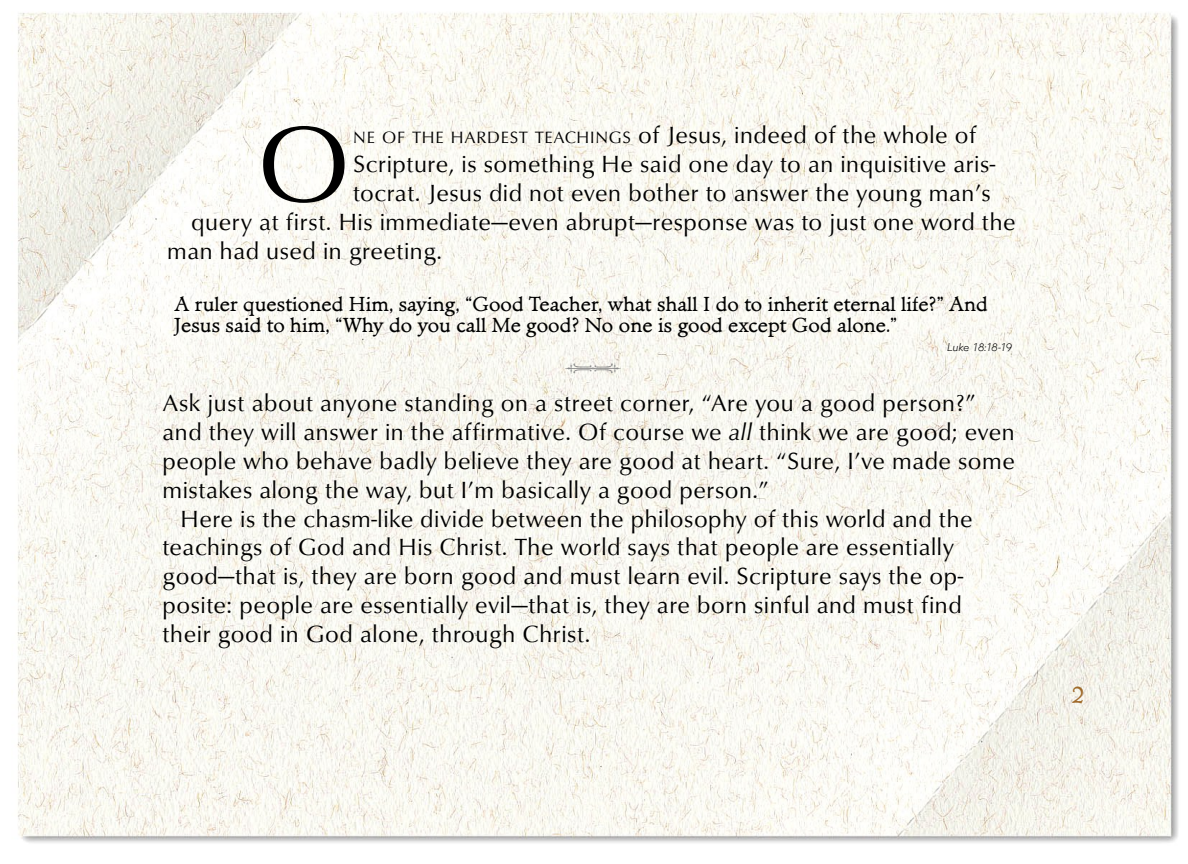
<style>
.page{position:relative;width:1188px;height:864px;background:#fff}
.page>*{position:absolute;margin:0;border:0;box-sizing:border-box;transform-origin:0 0}
.t1{font:109.8px "URW Classico T";color:#000}
.t2{font:24px "URW Classico T";letter-spacing:.025em;color:#000}
.t3{font:21px/21px "Minister T";letter-spacing:.005em;color:#000}
.t4{font:12px "Martin Got URWT Ligh Ital";letter-spacing:-.02em;color:#000}
.s1{font-size:16.8px}
.s2{font-style:italic}
</style>
<div class="page">
<img style="left:17px;top:12px;width:1161px;height:831px">
<svg style="left:1072px;top:687px;width:11px;height:16px"></svg>
<svg style="left:565px;top:363px;width:56px;height:10px"></svg>
<h1 class="t1" style="left:257px;top:99px;width:95px">O</h1>
<p class="t2" style="left:353px;top:121px;width:625px"><span class="s1">ne of the hardest teachings</span> of Jesus, indeed of the whole of</p>
<p class="t2" style="left:353px;top:150px;width:644px">Scripture, is something He said one day to an inquisitive aris-</p>
<p class="t2" style="left:353px;top:179px;width:639px">tocrat. Jesus did not even bother to answer the young man’s</p>
<p class="t2" style="left:191px;top:208px;width:826px">query at first. His immediate—even abrupt—response was to just one word the</p>
<p class="t2" style="left:167px;top:236px;width:276px">man had used in greeting.</p>
<p class="t3" style="left:174px;top:293px;width:815px">A ruler questioned Him, saying, “Good Teacher, what shall I do to inherit eternal life?” And<br>Jesus said to him, “Why do you call Me good? No one is good except God alone.”</p>
<p class="t4" style="left:947px;top:340px;width:66px">Luke 18:18-19</p>
<p class="t2" style="left:162px;top:389px;width:815px">Ask just about anyone standing on a street corner, “Are you a good person?”</p>
<p class="t2" style="left:162px;top:418px;width:854px">and they will answer in the affirmative. Of course we <span class="s2">all</span> think we are good; even</p>
<p class="t2" style="left:162px;top:447px;width:854px">people who behave badly believe they are good at heart. “Sure, I’ve made some</p>
<p class="t2" style="left:162px;top:475px;width:608px">mistakes along the way, but I’m basically a good person.”</p>
<p class="t2" style="left:180px;top:504px;width:794px">Here is the chasm-like divide between the philosophy of this world and the</p>
<p class="t2" style="left:162px;top:533px;width:793px">teachings of God and His Christ. The world says that people are essentially</p>
<p class="t2" style="left:162px;top:562px;width:802px">good—that is, they are born good and must learn evil. Scripture says the op-</p>
<p class="t2" style="left:162px;top:591px;width:801px">posite: people are essentially evil—that is, they are born sinful and must find</p>
<p class="t2" style="left:162px;top:619px;width:429px">their good in God alone, through Christ.</p>
</div>
